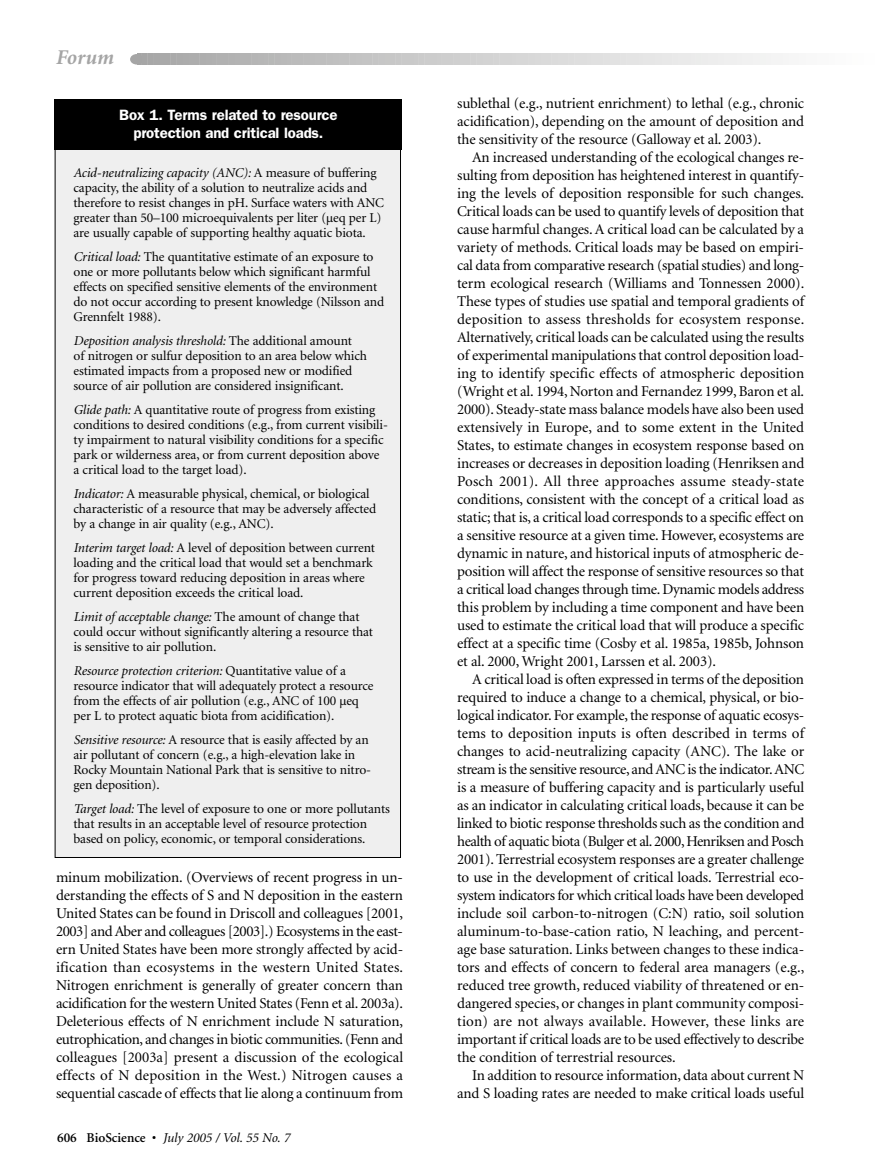
<style>
.page{position:relative;width:878px;height:1175px;background:#fff}
.page>*{position:absolute;margin:0;border:0;box-sizing:border-box;transform-origin:0 0}
.t1{font:italic 700 21px "Minion";color:#a5a5a5}
.t2{font:15px/18px "Minion";letter-spacing:-.01em;color:#000;text-align:justify}
.t3{font:600 15px/18px "Franklin Gothic";letter-spacing:-.01em;color:#fff;text-align:center}
.t4{font:13.5px/15px "Minion";letter-spacing:-.01em;color:#000}
.t5{font:italic 13.5px "Minion";color:#000}
.s1{font-style:italic}
.s2{font-weight:600;font-style:normal}
</style>
<div class="page">
<div style="left:130px;top:54px;width:13px;height:11px;background:#a5a5a5;border-radius:50%"></div>
<svg style="left:139px;top:54px;width:644px;height:10px;background:#cecfce"></svg>
<div style="left:55px;top:100px;width:345px;height:757px;background:#efefef"></div>
<div style="left:54px;top:99px;width:348px;height:51px;background:#000"></div>
<h1 class="t1" style="left:56px;top:49px;width:59px">Forum</h1>
<p class="t3" style="left:119px;top:107px;width:220px">Box 1. Terms related to resource protection and critical loads.</p>
<p class="t4" style="left:73px;top:166px;width:312px"><span class="s1">Acid-neutralizing capacity (ANC):</span> A measure of buffering capacity, the ability of a solution to neutralize acids and therefore to resist changes in pH. Surface waters with ANC greater than 50–100 microequivalents per liter (µeq per L) are usually capable of supporting healthy aquatic biota.</p>
<p class="t4" style="left:73px;top:250px;width:312px"><span class="s1">Critical load:</span> The quantitative estimate of an exposure to one or more pollutants below which significant harmful effects on specified sensitive elements of the environment do not occur according to present knowledge (Nilsson and Grennfelt 1988).</p>
<p class="t4" style="left:73px;top:334px;width:295px"><span class="s1">Deposition analysis threshold:</span> The additional amount<br>of nitrogen or sulfur deposition to an area below which estimated impacts from a proposed new or modified source of air pollution are considered insignificant.</p>
<p class="t4" style="left:73px;top:403px;width:316px"><span class="s1">Glide path:</span> A quantitative route of progress from existing conditions to desired conditions (e.g., from current visibili&shy;ty impairment to natural visibility conditions for a specific park or wilderness area, or from current deposition above a critical load to the target load).</p>
<p class="t4" style="left:73px;top:487px;width:304px"><span class="s1">Indicator:</span> A measurable physical, chemical, or biological characteristic of a resource that may be adversely affected by a change in air quality (e.g., ANC).</p>
<p class="t4" style="left:73px;top:541px;width:303px"><span class="s1">Interim target load:</span> A level of deposition between current loading and the critical load that would set a benchmark for progress toward reducing deposition in areas where current deposition exceeds the critical load.</p>
<p class="t4" style="left:73px;top:610px;width:301px"><span class="s1">Limit of acceptable change:</span> The amount of change that could occur without significantly altering a resource that is sensitive to air pollution.</p>
<p class="t4" style="left:73px;top:664px;width:301px"><span class="s1">Resource protection criterion:</span> Quantitative value of a resource indicator that will adequately protect a resource from the effects of air pollution (e.g., ANC of 100 µeq per L to protect aquatic biota from acidification).</p>
<p class="t4" style="left:73px;top:733px;width:299px"><span class="s1">Sensitive resource:</span> A resource that is easily affected by an air pollutant of concern (e.g., a high-elevation lake in Rocky Mountain National Park that is sensitive to nitro&shy;gen deposition).</p>
<p class="t4" style="left:73px;top:802px;width:318px"><span class="s1">Target load:</span> The level of exposure to one or more pollutants that results in an acceptable level of resource protection based on policy, economic, or temporal considerations.</p>
<p class="t2" style="left:56px;top:869px;width:348px">minum mobilization. (Overviews of recent progress in un&shy;derstanding the effects of S and N deposition in the eastern United States can be found in Driscoll and colleagues [2001, 2003] and Aber and colleagues [2003].) Ecosystems in the east&shy;ern United States have been more strongly affected by acid&shy;ification than ecosystems in the western United States.<br>Nitrogen enrichment is generally of greater concern than acidification for the western United States (Fenn et al. 2003a).<br>Deleterious effects of N enrichment include N saturation, eutrophication, and changes in biotic communities. (Fenn and colleagues [2003a] present a discussion of the ecological effects of N deposition in the West.) Nitrogen causes a sequential cascade of effects that lie along a continuum from</p>
<p class="t5" style="left:57px;top:1132px;width:234px"><span class="s2">606 BioScience •</span> July 2005 / Vol. 55 No. 7</p>
<p class="t2" style="left:457px;top:95px;width:348px">sublethal (e.g., nutrient enrichment) to lethal (e.g., chronic acidification), depending on the amount of deposition and the sensitivity of the resource (Galloway et al. 2003).</p>
<p class="t2" style="left:457px;top:149px;width:348px;text-indent:15px">An increased understanding of the ecological changes re&shy;sulting from deposition has heightened interest in quantify&shy;ing the levels of deposition responsible for such changes.<br>Critical loads can be used to quantify levels of deposition that cause harmful changes. A critical load can be calculated by a variety of methods. Critical loads may be based on empiri&shy;cal data from comparative research (spatial studies) and long&shy;term ecological research (Williams and Tonnessen 2000).<br>These types of studies use spatial and temporal gradients of deposition to assess thresholds for ecosystem response.<br>Alternatively, critical loads can be calculated using the results of experimental manipulations that control deposition load&shy;ing to identify specific effects of atmospheric deposition (Wright et al. 1994, Norton and Fernandez 1999, Baron et al.<br>2000). Steady-state mass balance models have also been used extensively in Europe, and to some extent in the United States, to estimate changes in ecosystem response based on increases or decreases in deposition loading (Henriksen and Posch 2001). All three approaches assume steady-state conditions, consistent with the concept of a critical load as static; that is, a critical load corresponds to a specific effect on a sensitive resource at a given time. However, ecosystems are dynamic in nature, and historical inputs of atmospheric de&shy;position will affect the response of sensitive resources so that a critical load changes through time. Dynamic models address this problem by including a time component and have been used to estimate the critical load that will produce a specific effect at a specific time (Cosby et al. 1985a, 1985b, Johnson et al. 2000, Wright 2001, Larssen et al. 2003).</p>
<p class="t2" style="left:457px;top:671px;width:349px;text-indent:15px">A critical load is often expressed in terms of the deposition required to induce a change to a chemical, physical, or bio&shy;logical indicator. For example, the response of aquatic ecosys&shy;tems to deposition inputs is often described in terms of changes to acid-neutralizing capacity (ANC). The lake or stream is the sensitive resource, and ANC is the indicator.ANC is a measure of buffering capacity and is particularly useful as an indicator in calculating critical loads, because it can be linked to biotic response thresholds such as the condition and health of aquatic biota (Bulger et al. 2000, Henriksen and Posch 2001). Terrestrial ecosystem responses are a greater challenge to use in the development of critical loads. Terrestrial eco&shy;system indicators for which critical loads have been developed include soil carbon-to-nitrogen (C:N) ratio, soil solution aluminum-to-base-cation ratio, N leaching, and percent&shy;age base saturation. Links between changes to these indica&shy;tors and effects of concern to federal area managers (e.g., reduced tree growth, reduced viability of threatened or en&shy;dangered species, or changes in plant community composi&shy;tion) are not always available. However, these links are important if critical loads are to be used effectively to describe the condition of terrestrial resources.</p>
<p class="t2" style="left:457px;top:1067px;width:348px;text-align:right">In addition to resource information, data about current N and S loading rates are needed to make critical loads useful</p>
</div>
